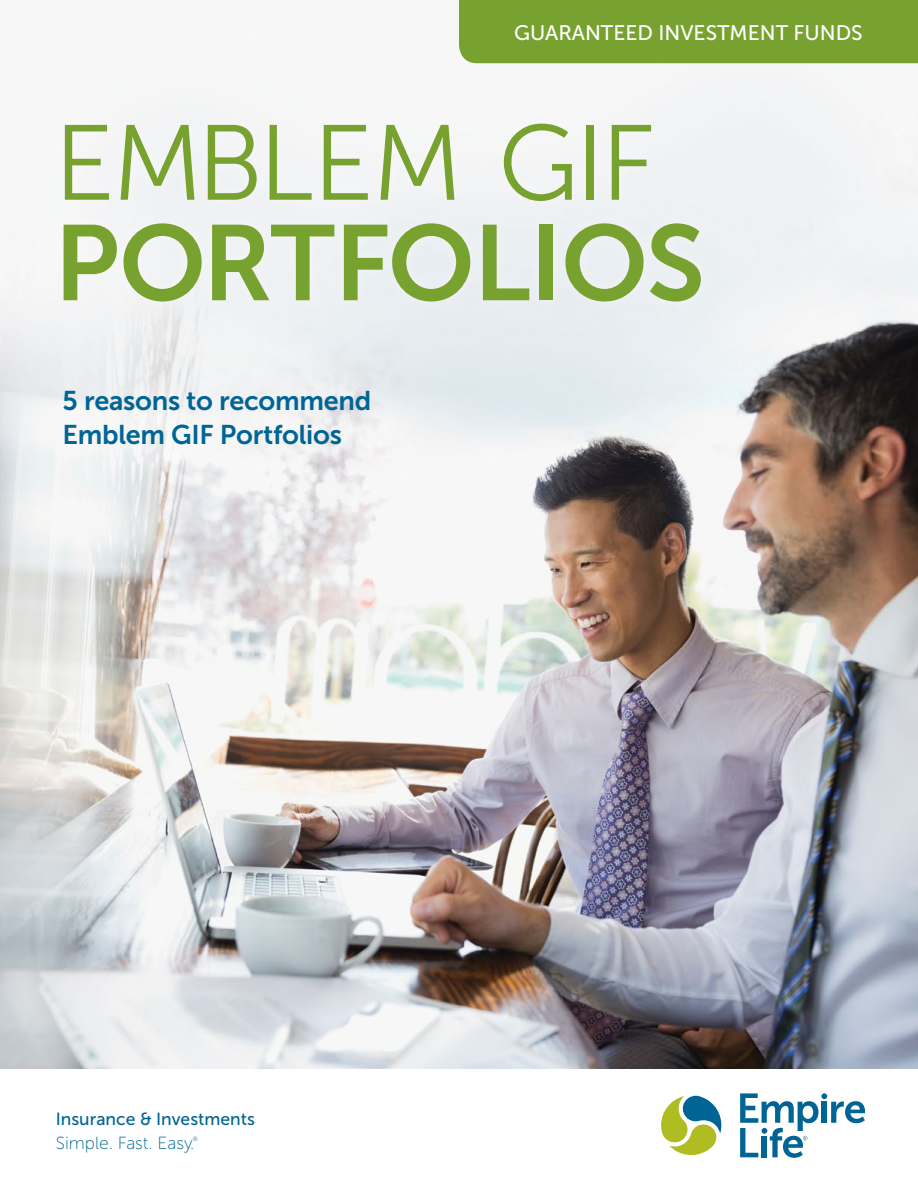
<style>
.page{position:relative;width:918px;height:1188px;background:#fff}
.page>*{position:absolute;margin:0;border:0;box-sizing:border-box;transform-origin:0 0}
.t1{font:106.5px/100.5px "Museo Sans 700";letter-spacing:-.015em;color:#78a22f}
.t2{font:27px/34.5px "Museo Sans 700";letter-spacing:-.01em;color:#006594}
.t3{font:21px "Museo Sans 500";color:#fff}
.t4{font:17.55px "Museo Sans 500";color:#006594}
.t5{font:17.55px "Museo Sans 100";color:#006594}
.t6{font:6.15px "Museo Sans 100";color:#006594}
.s1{font-family:"Museo Sans 300"}
</style>
<div class="page">
<img style="left:0;top:63px;width:918px;height:1006px">
<svg style="left:661px;top:1096px;width:61px;height:59px"></svg>
<svg style="left:740px;top:1093px;width:125px;height:65px"></svg>
<div style="left:51px;top:110px;width:662px;height:204px;background:#f3f4f5"></div>
<div style="left:459px;top:0;width:459px;height:63px;background:#78a22f"></div>
<p class="t3" style="left:514px;top:22px;width:350px">GUARANTEED INVESTMENT FUNDS</p>
<p class="t1" style="left:54px;top:113px;width:653px"><span class="s1">EMBLEM GIF<br></span>PORTFOLIOS</p>
<p class="t2" style="left:63px;top:383px;width:310px">5 reasons to recommend<br>Emblem GIF Portfolios</p>
<p class="t4" style="left:56px;top:1109px;width:201px">Insurance &amp; Investments</p>
<p class="t5" style="left:56px;top:1134px;width:140px">Simple. Fast. Easy.</p>
<p class="t6" style="left:193px;top:1135px;width:7px">®</p>
</div>
